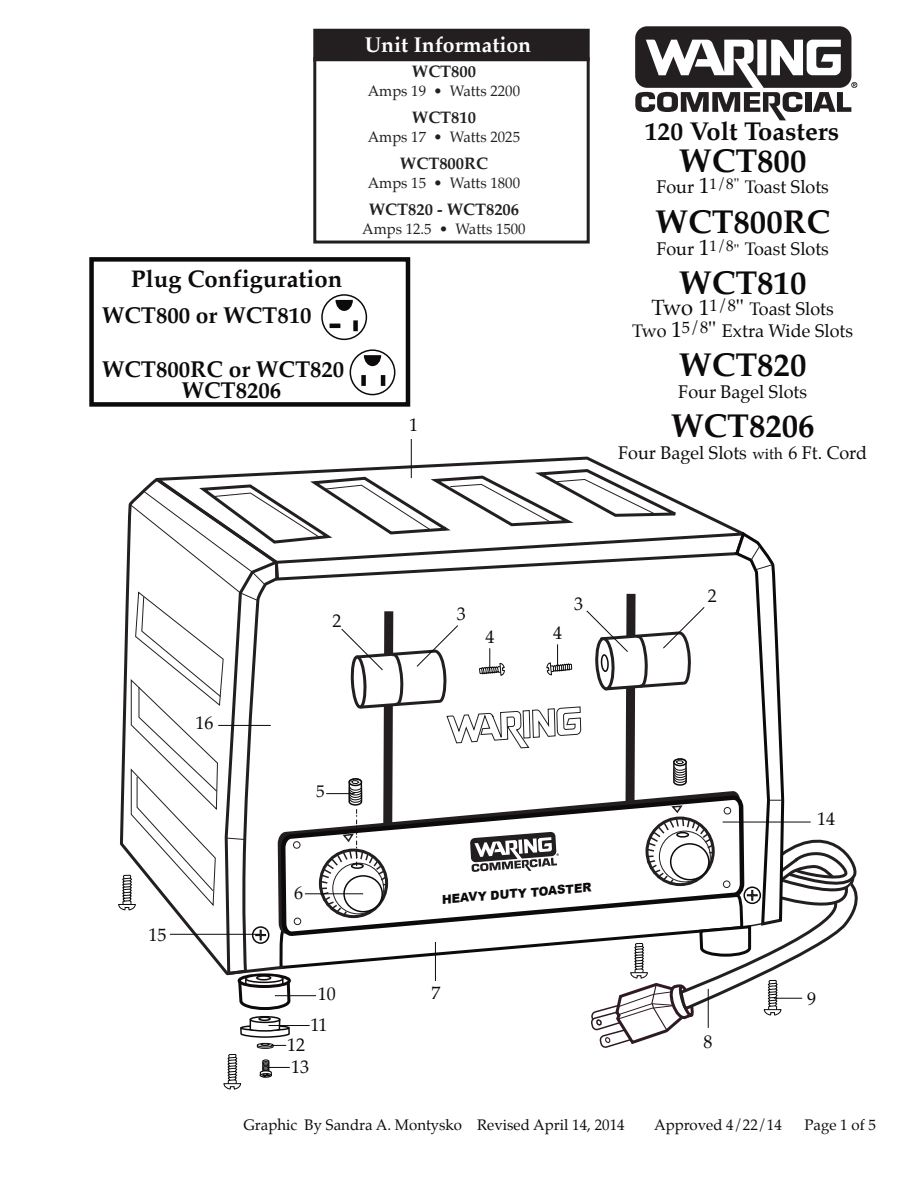
<style>
.page{position:relative;width:918px;height:1188px;background:#fff}
.page>*{position:absolute;margin:0;border:0;box-sizing:border-box;transform-origin:0 0}
.t1{font:700 32.85px "Palatino";color:#0d0a0b}
.t2{font:700 25.5px "Palatino";color:#0d0a0b}
.t3{font:700 23.85px "Palatino";color:#0d0a0b}
.t4{font:700 22.8px/21px "Palatino";color:#0d0a0b}
.t5{font:700 21.15px "Palatino";color:#fff}
.t6{font:18px/21.9px "Palatino";color:#0d0a0b;text-align:center}
.t7{font:17.1px "Palatino";color:#0d0a0b}
.t8{font:700 16.5px "Palatino";color:#231f20}
.t9{font:15px "Palatino";color:#0d0a0b}
.t10{font:14.85px "Palatino";color:#231f20}
.t11{font:900 12.3px "Arial";color:#0d0a0b;scale:.95 1}
.s1{font-size:21.9px}
.s2{font-size:15px}
</style>
<div class="page">
<svg style="left:635px;top:26px;width:222px;height:94px"></svg>
<div style="left:321px;top:294px;width:46px;height:46px;border:2px solid #0d0a0b;border-radius:50%"></div>
<hr style="left:330px;top:324px;width:10px;height:4px;background:#0d0a0b">
<div style="left:353px;top:320px;width:5px;height:11px;background:#0d0a0b"></div>
<svg style="left:336px;top:300px;width:17px;height:11px"></svg>
<div style="left:350px;top:349px;width:45px;height:46px;border:2px solid #0d0a0b;border-radius:50%"></div>
<div style="left:361px;top:375px;width:5px;height:11px;background:#0d0a0b"></div>
<svg style="left:381px;top:375px;width:4px;height:11px"></svg>
<svg style="left:364px;top:355px;width:17px;height:11px"></svg>
<div style="left:89px;top:257px;width:321px;height:150px;border:4px solid #0d0a0b"></div>
<div style="left:313px;top:57px;width:277px;height:187px;border:3px solid #231f20"></div>
<div style="left:313px;top:29px;width:277px;height:32px;background:#231f20"></div>
<svg style="left:358px;top:455px;width:253px;height:13px"></svg>
<hr style="left:411px;top:439px;width:1px;height:39px;background:#0d0a0b">
<svg style="left:118px;top:468px;width:740px;height:622px"></svg>
<h3 class="t3" style="left:131px;top:259px;width:213px">Plug Configuration</h3>
<p class="t4" style="left:102px;top:304px;width:211px">WCT800 or WCT810</p>
<p class="t4" style="left:181px;top:358px;width:164px;text-indent:-80px">WCT800RC or WCT820<br>WCT8206</p>
<p class="t5" style="left:365px;top:26px;width:168px">Unit Information</p>
<p class="t8" style="left:412px;top:57px;width:66px">WCT800</p>
<p class="t10" style="left:368px;top:78px;width:154px">Amps 19 • Watts 2200</p>
<p class="t8" style="left:412px;top:103px;width:66px">WCT810</p>
<p class="t10" style="left:368px;top:124px;width:154px">Amps 17 • Watts 2025</p>
<p class="t8" style="left:400px;top:149px;width:89px">WCT800RC</p>
<p class="t10" style="left:368px;top:171px;width:154px">Amps 15 • Watts 1800</p>
<p class="t8" style="left:369px;top:195px;width:152px">WCT820 - WCT8206</p>
<p class="t10" style="left:362px;top:217px;width:165px">Amps 12.5 • Watts 1500</p>
<p class="t6" style="left:409px;top:413px;width:10px">1</p>
<h2 class="t2" style="left:645px;top:109px;width:196px">120 Volt Toasters</h2>
<h1 class="t1" style="left:679px;top:132px;width:129px">WCT800</h1>
<p class="t6" style="left:656px;top:176px;width:174px">Four <span class="s1">1</span><sup>1/8"</sup> Toast Slots</p>
<h1 class="t1" style="left:655px;top:194px;width:176px">WCT800RC</h1>
<p class="t6" style="left:656px;top:237px;width:174px">Four <span class="s1">1</span><sup>1/8</sup><span class="s2">"</span> Toast Slots</p>
<h1 class="t1" style="left:679px;top:254px;width:129px">WCT810</h1>
<p class="t6" style="left:632px;top:298px;width:222px"><span class="s1">Two 1</span><sup>1/8</sup><span class="s1">"</span> Toast Slots<br>Two <span class="s1">1</span><sup>5/8</sup><span class="s1">"</span> Extra Wide Slots</p>
<h1 class="t1" style="left:679px;top:337px;width:129px">WCT820</h1>
<p class="t6" style="left:678px;top:381px;width:130px">Four Bagel Slots</p>
<h1 class="t1" style="left:671px;top:398px;width:145px">WCT8206</h1>
<p class="t6" style="left:618px;top:442px;width:250px">Four Bagel Slots <span class="s2">with</span> 6 Ft. Cord</p>
<p class="t6" style="left:195px;top:712px;width:19px">16</p>
<p class="t6" style="left:149px;top:923px;width:19px">15</p>
<p class="t6" style="left:333px;top:609px;width:10px">2</p>
<p class="t7" style="left:316px;top:777px;width:10px">5</p>
<p class="t6" style="left:457px;top:603px;width:10px">3</p>
<p class="t6" style="left:485px;top:625px;width:10px">4</p>
<p class="t6" style="left:553px;top:622px;width:10px">4</p>
<p class="t6" style="left:574px;top:593px;width:10px">3</p>
<p class="t6" style="left:294px;top:882px;width:10px">6</p>
<p class="t11" style="left:441px;top:891px;width:159px;rotate:-5deg">HEAVY DUTY TOASTER</p>
<p class="t6" style="left:310px;top:979px;width:27px;line-height:30.2px">10<br>11</p>
<p class="t6" style="left:287px;top:1034px;width:24px;text-align:left">12<br>13</p>
<p class="t6" style="left:432px;top:981px;width:10px">7</p>
<p class="t6" style="left:708px;top:585px;width:10px">2</p>
<p class="t6" style="left:704px;top:1031px;width:10px">8</p>
<p class="t6" style="left:817px;top:808px;width:19px">14</p>
<p class="t6" style="left:807px;top:988px;width:10px">9</p>
<p class="t9" style="left:244px;top:1112px;width:383px">Graphic By Sandra A. Montysko Revised April 14, 2014</p>
<p class="t9" style="left:654px;top:1112px;width:129px">Approved 4/22/14</p>
<p class="t9" style="left:804px;top:1112px;width:73px">Page 1 of 5</p>
</div>
